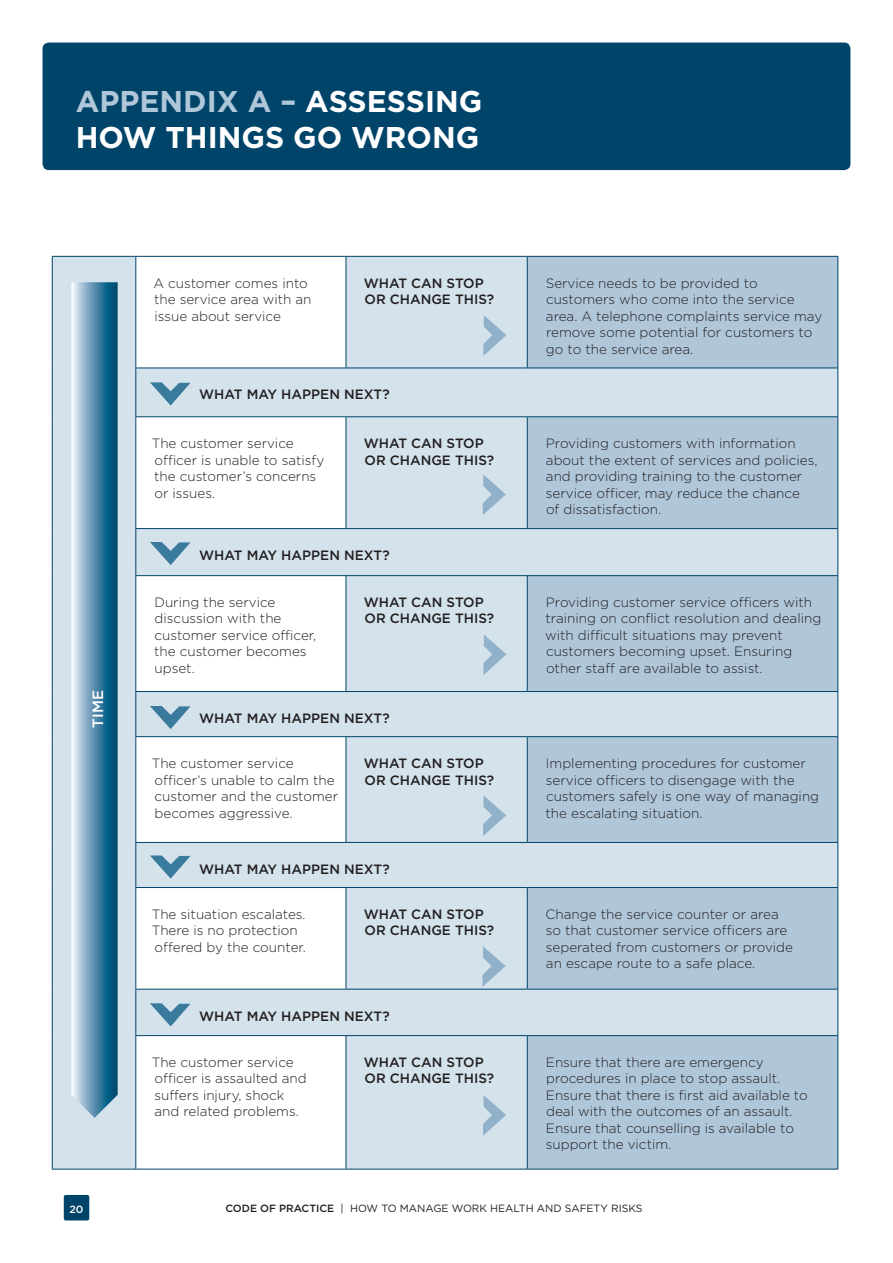
<style>
.page{position:relative;width:893px;height:1263px;background:#fff}
.page>*{position:absolute;margin:0;border:0;box-sizing:border-box;transform-origin:0 0}
.Header_1{font:700 30px/36px "Gotham";color:#fff}
.quote{font:500 15px "Gotham";color:#fff}
.Body_copy{font:300 13.5px/16.5px "Gotham";color:#231f20}
.Body_copy-2{font:500 13.5px/16.5px "Gotham";color:#231f20}
.t1{font:10.5px "Gotham";color:#231f20}
.t2{font:500 10.5px "Gotham";color:#fff}
.s1{color:#b0c7d9}
.s2{font-weight:500}
</style>
<div class="page">
<div style="left:43px;top:43px;width:807px;height:127px;background:#00446a;border-radius:6px"></div>
<div style="left:64px;top:1195px;width:25px;height:25px;background:#00446a;border-radius:2px"></div>
<div style="left:53px;top:257px;width:474px;height:912px;background:#d4e2ec"></div>
<svg style="left:136px;top:257px;width:210px;height:912px"></svg>
<svg style="left:527px;top:257px;width:310px;height:912px;background:#b8cddd"></svg>
<hr style="left:52px;top:256px;width:84px;height:1px;background:#00446a">
<hr style="left:52px;top:257px;width:1px;height:111px;background:#00446a">
<hr style="left:136px;top:256px;width:210px;height:1px;background:#00446a">
<hr style="left:135px;top:257px;width:1px;height:111px;background:#00446a">
<hr style="left:346px;top:256px;width:181px;height:1px;background:#00446a">
<hr style="left:346px;top:257px;width:1px;height:111px;background:#00446a">
<hr style="left:527px;top:256px;width:311px;height:1px;background:#00446a">
<hr style="left:527px;top:257px;width:1px;height:111px;background:#00446a">
<hr style="left:837px;top:257px;width:1px;height:111px;background:#00446a">
<hr style="left:52px;top:368px;width:1px;height:49px;background:#00446a">
<hr style="left:135px;top:368px;width:211px;height:1px;background:#00446a">
<hr style="left:135px;top:368px;width:1px;height:48px;background:#00446a">
<hr style="left:346px;top:368px;width:181px;height:1px;background:#00446a">
<hr style="left:527px;top:368px;width:311px;height:1px;background:#00446a">
<hr style="left:837px;top:368px;width:1px;height:48px;background:#00446a">
<hr style="left:52px;top:417px;width:1px;height:112px;background:#00446a">
<hr style="left:135px;top:416px;width:211px;height:1px;background:#00446a">
<hr style="left:135px;top:417px;width:1px;height:111px;background:#00446a">
<hr style="left:346px;top:416px;width:181px;height:1px;background:#00446a">
<hr style="left:346px;top:417px;width:1px;height:111px;background:#00446a">
<hr style="left:527px;top:416px;width:311px;height:1px;background:#00446a">
<hr style="left:527px;top:417px;width:1px;height:111px;background:#00446a">
<hr style="left:837px;top:417px;width:1px;height:111px;background:#00446a">
<hr style="left:52px;top:529px;width:1px;height:47px;background:#00446a">
<hr style="left:135px;top:528px;width:211px;height:1px;background:#00446a">
<hr style="left:135px;top:529px;width:1px;height:46px;background:#00446a">
<hr style="left:346px;top:528px;width:181px;height:1px;background:#00446a">
<hr style="left:527px;top:528px;width:311px;height:1px;background:#00446a">
<hr style="left:837px;top:529px;width:1px;height:46px;background:#00446a">
<hr style="left:52px;top:576px;width:1px;height:115px;background:#00446a">
<hr style="left:135px;top:575px;width:211px;height:1px;background:#00446a">
<hr style="left:135px;top:576px;width:1px;height:115px;background:#00446a">
<hr style="left:346px;top:575px;width:181px;height:1px;background:#00446a">
<hr style="left:346px;top:576px;width:1px;height:115px;background:#00446a">
<hr style="left:527px;top:575px;width:311px;height:1px;background:#00446a">
<hr style="left:527px;top:576px;width:1px;height:115px;background:#00446a">
<hr style="left:837px;top:576px;width:1px;height:115px;background:#00446a">
<hr style="left:52px;top:691px;width:1px;height:46px;background:#00446a">
<hr style="left:135px;top:691px;width:211px;height:1px;background:#00446a">
<hr style="left:135px;top:692px;width:1px;height:44px;background:#00446a">
<hr style="left:346px;top:691px;width:181px;height:1px;background:#00446a">
<hr style="left:527px;top:691px;width:311px;height:1px;background:#00446a">
<hr style="left:837px;top:692px;width:1px;height:44px;background:#00446a">
<hr style="left:52px;top:737px;width:1px;height:105px;background:#00446a">
<hr style="left:135px;top:736px;width:211px;height:1px;background:#00446a">
<hr style="left:135px;top:737px;width:1px;height:105px;background:#00446a">
<hr style="left:346px;top:736px;width:181px;height:1px;background:#00446a">
<hr style="left:346px;top:737px;width:1px;height:105px;background:#00446a">
<hr style="left:527px;top:736px;width:311px;height:1px;background:#00446a">
<hr style="left:527px;top:737px;width:1px;height:105px;background:#00446a">
<hr style="left:837px;top:737px;width:1px;height:105px;background:#00446a">
<hr style="left:52px;top:842px;width:1px;height:45px;background:#00446a">
<hr style="left:135px;top:842px;width:211px;height:1px;background:#00446a">
<hr style="left:135px;top:843px;width:1px;height:44px;background:#00446a">
<hr style="left:346px;top:842px;width:181px;height:1px;background:#00446a">
<hr style="left:527px;top:842px;width:311px;height:1px;background:#00446a">
<hr style="left:837px;top:843px;width:1px;height:44px;background:#00446a">
<hr style="left:52px;top:887px;width:1px;height:102px;background:#00446a">
<hr style="left:135px;top:887px;width:211px;height:1px;background:#00446a">
<hr style="left:135px;top:888px;width:1px;height:101px;background:#00446a">
<hr style="left:346px;top:887px;width:181px;height:1px;background:#00446a">
<hr style="left:346px;top:888px;width:1px;height:101px;background:#00446a">
<hr style="left:527px;top:887px;width:311px;height:1px;background:#00446a">
<hr style="left:527px;top:888px;width:1px;height:101px;background:#00446a">
<hr style="left:837px;top:888px;width:1px;height:101px;background:#00446a">
<hr style="left:52px;top:989px;width:1px;height:46px;background:#00446a">
<hr style="left:135px;top:989px;width:211px;height:1px;background:#00446a">
<hr style="left:135px;top:989px;width:1px;height:46px;background:#00446a">
<hr style="left:346px;top:989px;width:181px;height:1px;background:#00446a">
<hr style="left:527px;top:989px;width:311px;height:1px;background:#00446a">
<hr style="left:837px;top:989px;width:1px;height:46px;background:#00446a">
<hr style="left:52px;top:1035px;width:1px;height:134px;background:#00446a">
<hr style="left:135px;top:1035px;width:211px;height:1px;background:#00446a">
<hr style="left:135px;top:1036px;width:1px;height:133px;background:#00446a">
<hr style="left:346px;top:1035px;width:181px;height:1px;background:#00446a">
<hr style="left:346px;top:1036px;width:1px;height:133px;background:#00446a">
<hr style="left:527px;top:1035px;width:311px;height:1px;background:#00446a">
<hr style="left:527px;top:1036px;width:1px;height:133px;background:#00446a">
<hr style="left:837px;top:1036px;width:1px;height:133px;background:#00446a">
<hr style="left:52px;top:1169px;width:84px;height:1px;background:#00446a">
<hr style="left:136px;top:1169px;width:210px;height:1px;background:#00446a">
<hr style="left:346px;top:1169px;width:181px;height:1px;background:#00446a">
<hr style="left:527px;top:1169px;width:311px;height:1px;background:#00446a">
<svg style="left:71px;top:282px;width:47px;height:836px;background:#6496b2"></svg>
<svg style="left:150px;top:382px;width:40px;height:23px"></svg>
<svg style="left:150px;top:542px;width:40px;height:23px"></svg>
<svg style="left:150px;top:706px;width:40px;height:23px"></svg>
<svg style="left:150px;top:855px;width:40px;height:24px"></svg>
<svg style="left:150px;top:1003px;width:40px;height:23px"></svg>
<svg style="left:483px;top:1095px;width:23px;height:41px"></svg>
<svg style="left:483px;top:795px;width:23px;height:41px"></svg>
<svg style="left:483px;top:946px;width:23px;height:41px"></svg>
<svg style="left:483px;top:634px;width:23px;height:41px"></svg>
<svg style="left:483px;top:315px;width:23px;height:41px"></svg>
<svg style="left:483px;top:474px;width:23px;height:41px"></svg>
<p class="Header_1" style="left:76px;top:83px;width:408px"><span class="s1">APPENDIX A –</span> ASSESSING<br>HOW THINGS GO WRONG</p>
<p class="quote" style="left:89px;top:728px;width:39px;rotate:-90deg">TIME</p>
<p class="Body_copy" style="left:153px;top:275px;width:160px">A customer comes into the service area with an issue about service</p>
<p class="Body_copy-2" style="left:364px;top:275px;width:132px">WHAT CAN STOP<br>OR CHANGE THIS?</p>
<p class="Body_copy" style="left:546px;top:275px;width:278px">Service needs to be provided to customers who come into the service area. A telephone complaints service may remove some potential for customers to go to the service area.</p>
<p class="Body_copy-2" style="left:199px;top:386px;width:192px">WHAT MAY HAPPEN NEXT?</p>
<p class="Body_copy" style="left:152px;top:435px;width:174px">The customer service officer is unable to satisfy the customer’s concerns or issues.</p>
<p class="Body_copy-2" style="left:364px;top:435px;width:132px">WHAT CAN STOP<br>OR CHANGE THIS?</p>
<p class="Body_copy" style="left:546px;top:435px;width:273px">Providing customers with information about the extent of services and policies, and providing training to the customer service officer, may reduce the chance<br>of dissatisfaction.</p>
<p class="Body_copy-2" style="left:199px;top:547px;width:192px">WHAT MAY HAPPEN NEXT?</p>
<p class="Body_copy" style="left:154px;top:594px;width:164px">During the service discussion with the customer service officer, the customer becomes upset.</p>
<p class="Body_copy-2" style="left:364px;top:594px;width:132px">WHAT CAN STOP<br>OR CHANGE THIS?</p>
<p class="Body_copy" style="left:545px;top:594px;width:278px">Providing customer service officers with training on conflict resolution and dealing with difficult situations may prevent customers becoming upset. Ensuring other staff are available to assist.</p>
<p class="Body_copy-2" style="left:199px;top:710px;width:192px">WHAT MAY HAPPEN NEXT?</p>
<p class="Body_copy" style="left:152px;top:755px;width:188px">The customer service officer’s unable to calm the customer and the customer becomes aggressive.</p>
<p class="Body_copy-2" style="left:364px;top:755px;width:132px">WHAT CAN STOP<br>OR CHANGE THIS?</p>
<p class="Body_copy" style="left:546px;top:755px;width:275px">Implementing procedures for customer service officers to disengage with the customers safely is one way of managing the escalating situation.</p>
<p class="Body_copy-2" style="left:199px;top:861px;width:192px">WHAT MAY HAPPEN NEXT?</p>
<p class="Body_copy" style="left:152px;top:906px;width:155px">The situation escalates.<br>There is no protection offered by the counter.</p>
<p class="Body_copy-2" style="left:364px;top:906px;width:132px">WHAT CAN STOP<br>OR CHANGE THIS?</p>
<p class="Body_copy" style="left:546px;top:906px;width:249px">Change the service counter or area so that customer service officers are seperated from customers or provide an escape route to a safe place.</p>
<p class="Body_copy-2" style="left:199px;top:1007px;width:192px">WHAT MAY HAPPEN NEXT?</p>
<p class="Body_copy" style="left:152px;top:1054px;width:156px">The customer service officer is assaulted and suffers injury, shock and related problems.</p>
<p class="Body_copy-2" style="left:364px;top:1054px;width:132px">WHAT CAN STOP<br>OR CHANGE THIS?</p>
<p class="Body_copy" style="left:546px;top:1054px;width:263px">Ensure that there are emergency procedures in place to stop assault.<br>Ensure that there is first aid available to deal with the outcomes of an assault.<br>Ensure that counselling is available to support the victim.</p>
<p class="t2" style="left:70px;top:1202px;width:16px">20</p>
<p class="t1" style="left:225px;top:1202px;width:419px"><span class="s2">CODE OF PRACTICE</span> | HOW TO MANAGE WORK HEALTH AND SAFETY RISKS</p>
</div>
